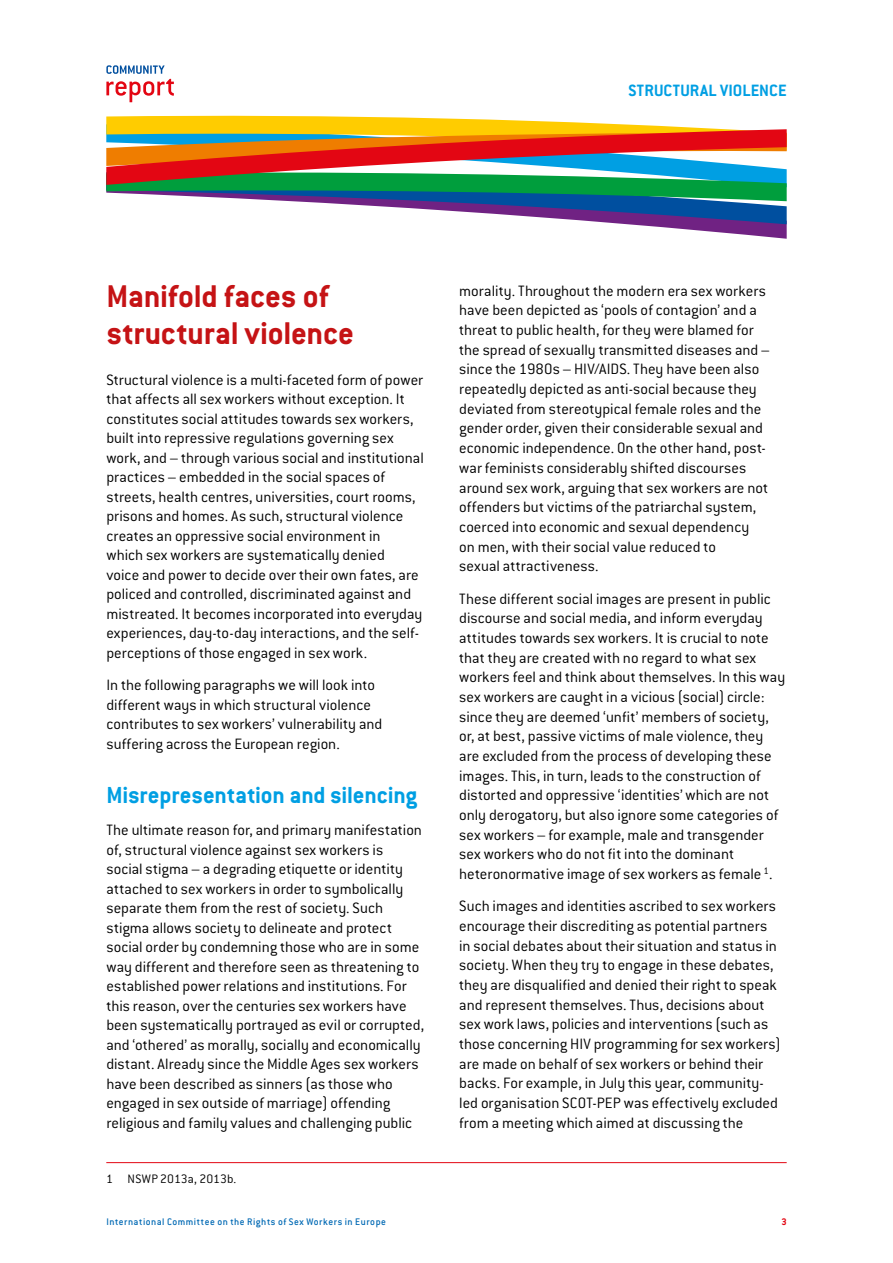
<style>
.page{position:relative;width:893px;height:1263px;background:#fff}
.page>*{position:absolute;margin:0;border:0;box-sizing:border-box;transform-origin:0 0}
.t1{font:700 34.5px/37.5px "Conduit ITC";letter-spacing:.005em;color:#c51315}
.t2{font:700 25.5px "Conduit ITC";letter-spacing:-.01em;color:#009fe3}
.t3{font:700 18px "Conduit ITC";letter-spacing:.01em;color:#009fe3}
.t4{font:300 16.5px/19.6px "Conduit ITC";color:#000}
.t5{font:300 13.5px "Conduit ITC";letter-spacing:.005em;color:#000}
.t6{font:500 10.5px "Conduit ITC";letter-spacing:.05em;color:#0069b4}
.t7{font:700 10.5px "Conduit ITC";color:#e30613}
</style>
<div class="page">
<svg style="left:106px;top:115px;width:681px;height:124px"></svg>
<svg style="left:106px;top:65px;width:68px;height:37px"></svg>
<hr style="left:106px;top:1162px;width:681px;height:1px;background:#e30613">
<p class="t3" style="left:628px;top:80px;width:160px">Structural violence</p>
<h1 class="t1" style="left:106px;top:276px;width:249px">Manifold faces of structural violence</h1>
<p class="t4" style="left:106px;top:370px;width:319px">Structural violence is a multi-faceted form of power that affects all sex workers without exception. It constitutes social attitudes towards sex workers, built into repressive regulations governing sex work, and – through various social and institutional practices – embedded in the social spaces of streets, health centres, universities, court rooms, prisons and homes. As such, structural violence creates an oppressive social environment in<br>which sex workers are systematically denied<br>voice and power to decide over their own fates, are policed and controlled, discriminated against and mistreated. It becomes incorporated into everyday experiences, day-to-day interactions, and the self&shy;perceptions of those engaged in sex work.</p>
<p class="t4" style="left:106px;top:675px;width:277px">In the following paragraphs we will look into different ways in which structural violence contributes to sex workers’ vulnerability and suffering across the European region.</p>
<h2 class="t2" style="left:106px;top:780px;width:312px">Misrepresentation and silencing</h2>
<p class="t4" style="left:106px;top:820px;width:319px">The ultimate reason for, and primary manifestation of, structural violence against sex workers is<br>social stigma – a degrading etiquette or identity attached to sex workers in order to symbolically separate them from the rest of society. Such stigma allows society to delineate and protect social order by condemning those who are in some way different and therefore seen as threatening to established power relations and institutions. For this reason, over the centuries sex workers have been systematically portrayed as evil or corrupted, and ‘othered’ as morally, socially and economically distant. Already since the Middle Ages sex workers have been described as sinners (as those who engaged in sex outside of marriage) offending religious and family values and challenging public</p>
<p class="t5" style="left:106px;top:1171px;width:132px">1 NSWP 2013a, 2013b.</p>
<p class="t4" style="left:459px;top:281px;width:312px">morality. Throughout the modern era sex workers have been depicted as ‘pools of contagion’ and a threat to public health, for they were blamed for the spread of sexually transmitted diseases and – since the 1980s – HIV/AIDS. They have been also repeatedly depicted as anti-social because they deviated from stereotypical female roles and the gender order, given their considerable sexual and economic independence. On the other hand, post&shy;war feminists considerably shifted discourses around sex work, arguing that sex workers are not offenders but victims of the patriarchal system, coerced into economic and sexual dependency<br>on men, with their social value reduced to<br>sexual attractiveness.</p>
<p class="t4" style="left:459px;top:589px;width:328px">These different social images are present in public discourse and social media, and inform everyday attitudes towards sex workers. It is crucial to note that they are created with no regard to what sex workers feel and think about themselves. In this way sex workers are caught in a vicious (social) circle: since they are deemed ‘unfit’ members of society, or, at best, passive victims of male violence, they are excluded from the process of developing these images. This, in turn, leads to the construction of distorted and oppressive ‘identities’ which are not only derogatory, but also ignore some categories of sex workers – for example, male and transgender sex workers who do not fit into the dominant heteronormative image of sex workers as female <sup>1</sup>.</p>
<p class="t4" style="left:459px;top:896px;width:323px">Such images and identities ascribed to sex workers encourage their discrediting as potential partners in social debates about their situation and status in society. When they try to engage in these debates, they are disqualified and denied their right to speak and represent themselves. Thus, decisions about sex work laws, policies and interventions (such as those concerning HIV programming for sex workers) are made on behalf of sex workers or behind their backs. For example, in July this year, community&shy;led organisation SCOT-PEP was effectively excluded from a meeting which aimed at discussing the</p>
<p class="t6" style="left:106px;top:1216px;width:281px">International Committee on the Rights of Sex Workers in Europe</p>
<p class="t7" style="left:781px;top:1216px;width:7px">3</p>
</div>
